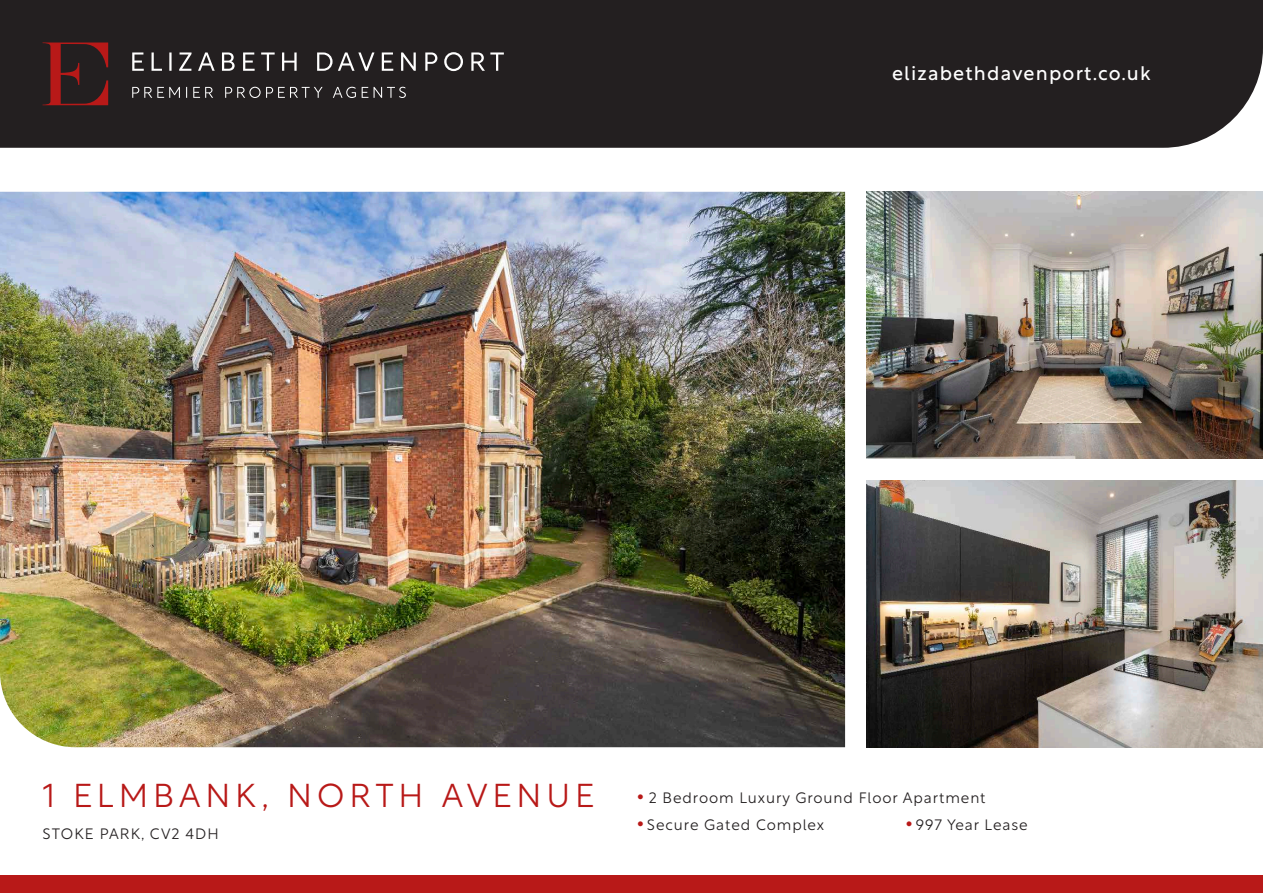
<style>
.page{position:relative;width:1263px;height:893px;background:#fff}
.page>*{position:absolute;margin:0;border:0;box-sizing:border-box;transform-origin:0 0}
.t1{font:300 33px "Rustica";letter-spacing:.145em;color:#b81918}
.t2{font:19.5px "Rustica";letter-spacing:.06em;color:#fff}
.t3{font:300 15px "Rustica";letter-spacing:.06em;color:#231f20}
.t4{font:300 15px "Rustica";letter-spacing:.08em;color:#231f20}
</style>
<div class="page">
<div style="left:0;top:0;width:1263px;height:148px;background:#231f20"></div>
<svg style="left:43px;top:43px;width:65px;height:62px;background:#4f1d1d"></svg>
<svg style="left:132px;top:52px;width:372px;height:19px;background:#555253"></svg>
<svg style="left:132px;top:87px;width:274px;height:11px;background:#4c4849"></svg>
<div style="left:0;top:876px;width:1263px;height:17px;background:#b81918"></div>
<img style="left:866px;top:192px;width:397px;height:267px">
<img style="left:866px;top:480px;width:397px;height:267px">
<img style="left:0;top:192px;width:845px;height:555px">
<p class="t2" style="left:892px;top:56px;width:260px">elizabethdavenport.co.uk</p>
<p class="t1" style="left:43px;top:767px;width:554px">1 ELMBANK, NORTH AVENUE</p>
<p class="t4" style="left:43px;top:820px;width:178px">STOKE PARK, CV2 4DH</p>
<p class="t3" style="left:637px;top:785px;width:350px"><sup>●</sup> 2 Bedroom Luxury Ground Floor Apartment</p>
<p class="t3" style="left:637px;top:812px;width:188px"><sup>●</sup> Secure Gated Complex</p>
<p class="t3" style="left:906px;top:812px;width:123px"><sup>●</sup> 997 Year Lease</p>
</div>
